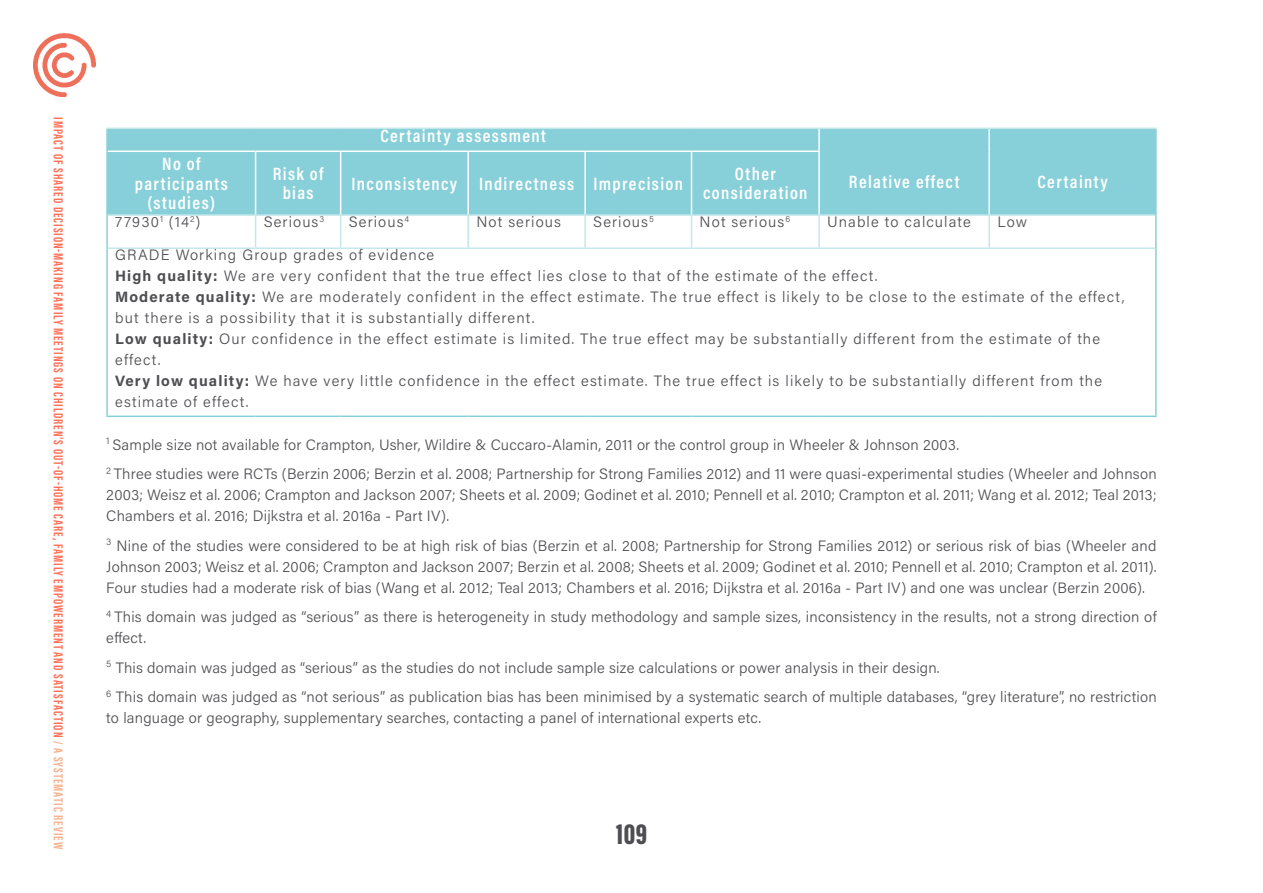
<style>
.page{position:relative;width:1263px;height:893px;background:#fff}
.page>*{position:absolute;margin:0;border:0;box-sizing:border-box;transform-origin:0 0}
.t1{font:900 30px "Acumin Pro Extra Cond";color:#4e4e52}
.t2{font:600 18px/19.4px "Acumin Pro Cond";letter-spacing:.075em;color:#fff;text-align:center}
.t3{font:300 15px/21px "Acumin Pro";letter-spacing:.02em;color:#4e4e52}
.t4{font:300 15px/21px "Acumin Pro";letter-spacing:.075em;color:#4e4e52}
.t5{font:300 15px "Acumin Pro";letter-spacing:.07em;color:#4e4e52}
.t6{font:700 13.5px "Acumin Pro Extra Cond";letter-spacing:.07em;color:#ff7057}
.s1{color:#f7b38f}
.s2{font-weight:700}
</style>
<div class="page">
<img style="left:33px;top:34px;width:62px;height:62px">
<div style="left:108px;top:129px;width:1047px;height:85px;background:#88d0d9"></div>
<hr style="left:106px;top:129px;width:2px;height:22px;background:#88d0d9">
<hr style="left:1155px;top:129px;width:2px;height:22px;background:#88d0d9">
<hr style="left:1155px;top:151px;width:2px;height:64px;background:#88d0d9">
<hr style="left:106px;top:151px;width:2px;height:64px;background:#88d0d9">
<hr style="left:106px;top:215px;width:2px;height:33px;background:#88d0d9">
<hr style="left:1155px;top:215px;width:2px;height:33px;background:#88d0d9">
<hr style="left:106px;top:248px;width:2px;height:168px;background:#88d0d9">
<hr style="left:1155px;top:248px;width:2px;height:168px;background:#88d0d9">
<hr style="left:106px;top:416px;width:150px;height:1px;background:#88d0d9">
<hr style="left:256px;top:416px;width:85px;height:1px;background:#88d0d9">
<hr style="left:341px;top:416px;width:127px;height:1px;background:#88d0d9">
<hr style="left:468px;top:416px;width:117px;height:1px;background:#88d0d9">
<hr style="left:585px;top:416px;width:106px;height:1px;background:#88d0d9">
<hr style="left:691px;top:416px;width:128px;height:1px;background:#88d0d9">
<hr style="left:819px;top:416px;width:170px;height:1px;background:#88d0d9">
<hr style="left:989px;top:416px;width:168px;height:1px;background:#88d0d9">
<hr style="left:106px;top:128px;width:150px;height:1px;background:#c4e7ea">
<hr style="left:256px;top:128px;width:85px;height:1px;background:#c4e7ea">
<hr style="left:341px;top:128px;width:127px;height:1px;background:#c4e7ea">
<hr style="left:468px;top:128px;width:117px;height:1px;background:#c4e7ea">
<hr style="left:585px;top:128px;width:106px;height:1px;background:#c4e7ea">
<hr style="left:691px;top:128px;width:128px;height:1px;background:#c4e7ea">
<hr style="left:819px;top:128px;width:170px;height:1px;background:#c4e7ea">
<hr style="left:989px;top:128px;width:168px;height:1px;background:#c4e7ea">
<hr style="left:108px;top:214px;width:148px;height:2px;background:#c4e7ea">
<hr style="left:256px;top:214px;width:85px;height:2px;background:#c4e7ea">
<hr style="left:255px;top:216px;width:1px;height:31px;background:#c4e7ea">
<hr style="left:341px;top:214px;width:127px;height:2px;background:#c4e7ea">
<hr style="left:340px;top:216px;width:1px;height:31px;background:#c4e7ea">
<hr style="left:468px;top:214px;width:117px;height:2px;background:#c4e7ea">
<hr style="left:467px;top:216px;width:2px;height:31px;background:#c4e7ea">
<hr style="left:585px;top:214px;width:106px;height:2px;background:#c4e7ea">
<hr style="left:584px;top:216px;width:2px;height:31px;background:#c4e7ea">
<hr style="left:691px;top:214px;width:128px;height:2px;background:#c4e7ea">
<hr style="left:691px;top:216px;width:1px;height:31px;background:#c4e7ea">
<hr style="left:819px;top:214px;width:170px;height:2px;background:#c4e7ea">
<hr style="left:818px;top:216px;width:2px;height:31px;background:#c4e7ea">
<hr style="left:989px;top:214px;width:166px;height:2px;background:#c4e7ea">
<hr style="left:988px;top:216px;width:2px;height:31px;background:#c4e7ea">
<hr style="left:108px;top:247px;width:148px;height:2px;background:#c4e7ea">
<hr style="left:256px;top:247px;width:85px;height:2px;background:#c4e7ea">
<hr style="left:341px;top:247px;width:127px;height:2px;background:#c4e7ea">
<hr style="left:468px;top:247px;width:117px;height:2px;background:#c4e7ea">
<hr style="left:585px;top:247px;width:106px;height:2px;background:#c4e7ea">
<hr style="left:691px;top:247px;width:128px;height:2px;background:#c4e7ea">
<hr style="left:819px;top:247px;width:170px;height:2px;background:#c4e7ea">
<hr style="left:989px;top:247px;width:166px;height:2px;background:#c4e7ea">
<hr style="left:818px;top:129px;width:2px;height:22px;background:#fff">
<hr style="left:988px;top:129px;width:2px;height:22px;background:#fff">
<hr style="left:988px;top:151px;width:2px;height:63px;background:#fff">
<hr style="left:108px;top:151px;width:148px;height:1px;background:#fff">
<hr style="left:256px;top:151px;width:85px;height:1px;background:#fff">
<hr style="left:255px;top:152px;width:1px;height:62px;background:#fff">
<hr style="left:341px;top:151px;width:127px;height:1px;background:#fff">
<hr style="left:340px;top:152px;width:1px;height:62px;background:#fff">
<hr style="left:468px;top:151px;width:117px;height:1px;background:#fff">
<hr style="left:467px;top:152px;width:2px;height:62px;background:#fff">
<hr style="left:585px;top:151px;width:106px;height:1px;background:#fff">
<hr style="left:584px;top:152px;width:2px;height:62px;background:#fff">
<hr style="left:691px;top:151px;width:129px;height:1px;background:#fff">
<hr style="left:691px;top:152px;width:1px;height:62px;background:#fff">
<hr style="left:818px;top:152px;width:2px;height:62px;background:#fff">
<p class="t6" style="left:67px;top:117px;width:733px;rotate:90deg">IMPACT OF SHARED DECISION-MAKING FAMILY MEETINGS ON CHILDREN’S OUT-OF-HOME CARE, FAMILY EMPOWERMENT AND SATISFACTION <span class="s1">/ A SYSTEMATIC REVIEW</span></p>
<p class="t2" style="left:380px;top:126px;width:167px">Certainty assessment</p>
<p class="t2" style="left:135px;top:154px;width:95px">No of participants (studies)</p>
<p class="t2" style="left:273px;top:164px;width:52px">Risk of bias</p>
<p class="t2" style="left:352px;top:173px;width:333px">Inconsistency Indirectness Imprecision</p>
<p class="t2" style="left:703px;top:164px;width:106px">Other consideration</p>
<p class="t3" style="left:115px;top:211px;width:87px">77930<sup>1</sup> (14<sup>2</sup>)</p>
<p class="t4" style="left:264px;top:211px;width:62px">Serious<sup>3</sup></p>
<p class="t4" style="left:349px;top:211px;width:62px">Serious<sup>4</sup></p>
<p class="t4" style="left:476px;top:211px;width:86px">Not serious</p>
<p class="t4" style="left:593px;top:211px;width:62px">Serious<sup>5</sup></p>
<p class="t4" style="left:700px;top:211px;width:92px">Not serious<sup>6</sup></p>
<p class="t5" style="left:827px;top:211px;width:145px">Unable to calculate</p>
<p class="t3" style="left:997px;top:211px;width:31px">Low</p>
<p class="t4" style="left:115px;top:244px;width:1011px">GRADE Working Group grades of evidence<br><span class="s2">High quality:</span> We are very confident that the true effect lies close to that of the estimate of the effect.<br><span class="s2">Moderate quality:</span> We are moderately confident in the effect estimate. The true effect is likely to be close to the estimate of the effect, but there is a possibility that it is substantially different.<br><span class="s2">Low quality:</span> Our confidence in the effect estimate is limited. The true effect may be substantially different from the estimate of the effect.<br><span class="s2">Very low quality:</span> We have very little confidence in the effect estimate. The true effect is likely to be substantially different from the estimate of effect.</p>
<p class="t3" style="left:106px;top:429px;width:1052px;line-height:29.5px"><sup>1</sup> Sample size not available for Crampton, Usher, Wildire &amp; Cuccaro-Alamin, 2011 or the control group in Wheeler &amp; Johnson 2003.<br><sup>2</sup> Three studies were RCTs (Berzin 2006; Berzin et al. 2008; Partnership for Strong Families 2012) and 11 were quasi-experimental studies (Wheeler and Johnson</p>
<p class="t3" style="left:106px;top:484px;width:1052px">2003; Weisz et al. 2006; Crampton and Jackson 2007; Sheets et al. 2009; Godinet et al. 2010; Pennell et al. 2010; Crampton et al. 2011; Wang et al. 2012; Teal 2013;<br>Chambers et al. 2016; Dijkstra et al. 2016a - Part IV).</p>
<p class="t3" style="left:106px;top:535px;width:1052px;text-align:justify"><sup>3</sup> Nine of the studies were considered to be at high risk of bias (Berzin et al. 2008; Partnership for Strong Families 2012) or serious risk of bias (Wheeler and Johnson 2003; Weisz et al. 2006; Crampton and Jackson 2007; Berzin et al. 2008; Sheets et al. 2009; Godinet et al. 2010; Pennell et al. 2010; Crampton et al. 2011).<br>Four studies had a moderate risk of bias (Wang et al. 2012; Teal 2013; Chambers et al. 2016; Dijkstra et al. 2016a - Part IV) and one was unclear (Berzin 2006).</p>
<p class="t3" style="left:106px;top:606px;width:1052px"><sup>4</sup> This domain was judged as “serious” as there is heterogeneity in study methodology and sample sizes, inconsistency in the results, not a strong direction of effect.</p>
<p class="t3" style="left:106px;top:652px;width:1052px;line-height:29.5px"><sup>5</sup> This domain was judged as “serious” as the studies do not include sample size calculations or power analysis in their design.<br><sup>6</sup> This domain was judged as “not serious” as publication bias has been minimised by a systematic search of multiple databases, “grey literature”, no restriction</p>
<p class="t3" style="left:106px;top:707px;width:656px">to language or geography, supplementary searches, contacting a panel of international experts etc.</p>
<p class="t2" style="left:849px;top:172px;width:112px">Relative effect</p>
<p class="t2" style="left:1037px;top:172px;width:72px">Certainty</p>
<h1 class="t1" style="left:616px;top:815px;width:32px">109</h1>
</div>
